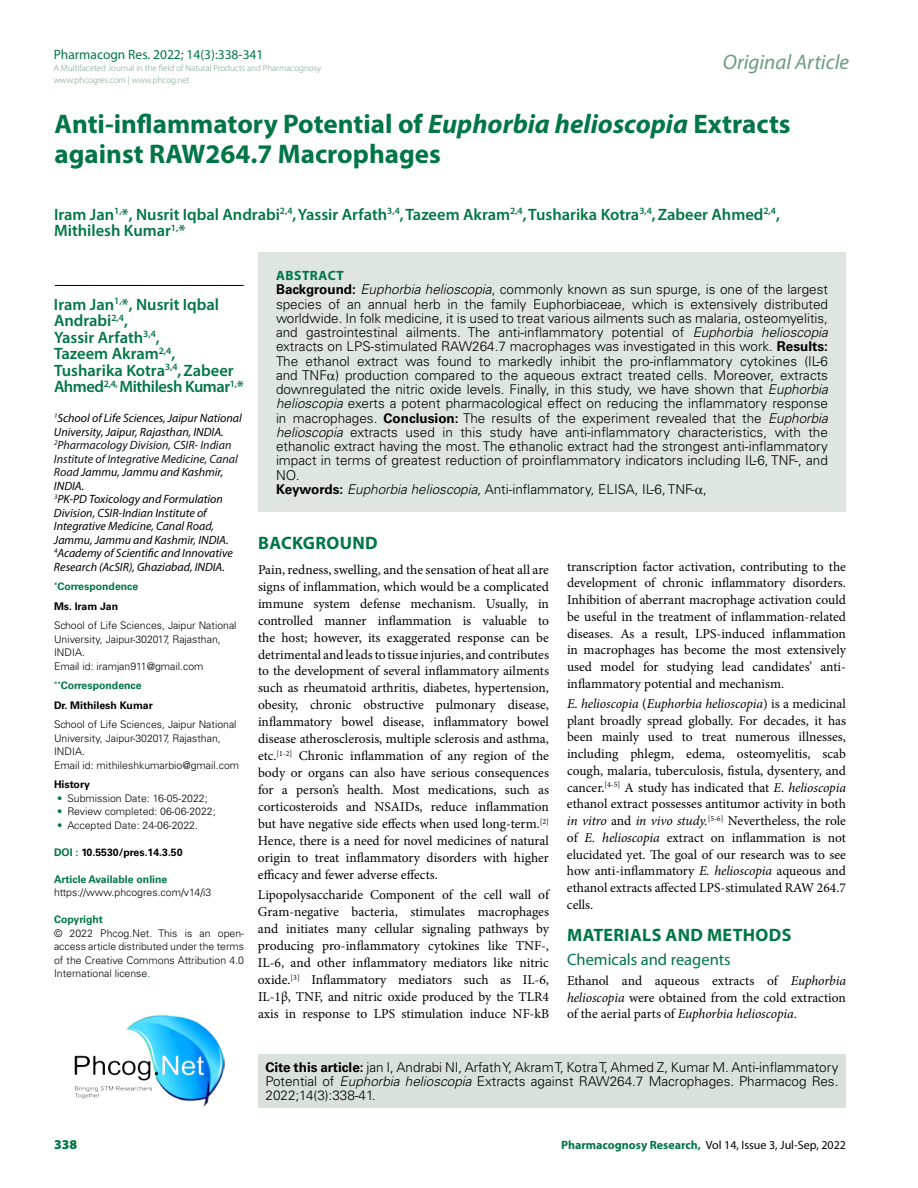
<style>
.page{position:relative;width:918px;height:1188px;background:#fff}
.page>*{position:absolute;margin:0;border:0;box-sizing:border-box;transform-origin:0 0}
.t1{font:700 27px/30px "Myriad Pro";color:#007646}
.t2{font:italic 21px "Myriad Pro";color:#6a9c7d}
.t3{font:700 18px "Myriad Pro";letter-spacing:.02em;color:#007646}
.t4{font:600 16.5px/16.5px "Myriad Pro";color:#007646}
.t5{font:16.5px "Myriad Pro";color:#007646}
.t6{font:13.5px/17px "Minion Pro";color:#000;text-align:justify}
.t7{font:300 13.5px/14.2px "Univers LT Std";color:#000}
.t8{font:13.5px "Myriad Pro";color:#007646}
.t9{font:700 13.5px "Myriad Pro";letter-spacing:.04em;color:#007646}
.t10{font:900 13.5px "Myriad Pro";color:#007646}
.t11{font:italic 12px/13.5px "Myriad Pro";color:#000}
.t12{font:12px "Myriad Pro";color:#000}
.t13{font:300 10.5px/13.5px "Univers LT Std";color:#000}
.t14{font:700 10.5px/19.5px "Univers LT Std";color:#000}
.t15{font:700 10.5px/19.5px "Univers LT Std";color:#007646}
.t16{font:300 9px/12px "Myriad Pro";color:#6a9c7d}
.s1{font-style:italic}
.s2{color:#0e101a}
.s3{color:#000}
.s4{color:#007646}
.s5{font-weight:700}
.s6{font-weight:700;color:#007646}
</style>
<div class="page">
<div style="left:258px;top:252px;width:588px;height:260px;background:#dee6df"></div>
<hr style="left:55px;top:285px;width:189px;height:1px;background:#000">
<img style="left:74px;top:1015px;width:150px;height:93px">
<div style="left:258px;top:1054px;width:588px;height:54px;background:#d9e2da"></div>
<p class="t8" style="left:54px;top:46px;width:211px">Pharmacogn Res. 2022; 14(3):338-341</p>
<p class="t16" style="left:54px;top:62px;width:269px">A Multifaceted Journal in the field of Natural Products and Pharmacognosy www.phcogres.com | www.phcog.net</p>
<h2 class="t2" style="left:723px;top:49px;width:128px">Original Article</h2>
<h1 class="t1" style="left:55px;top:108px;width:738px">Anti-inflammatory Potential of <span class="s1">Euphorbia helioscopia</span> Extracts against RAW264.7 Macrophages</h1>
<p class="t4" style="left:54px;top:205px;width:727px">Iram Jan<sup>1,</sup>*, Nusrit Iqbal Andrabi<sup>2,4</sup>,Yassir Arfath<sup>3,4</sup>,Tazeem Akram<sup>2,4</sup>,Tusharika Kotra<sup>3,4</sup>,Zabeer Ahmed<sup>2,4</sup>,<br>Mithilesh Kumar<sup>1,</sup>*</p>
<p class="t4" style="left:54px;top:296px;width:192px">Iram Jan<sup>1,</sup>*, Nusrit Iqbal<br>Andrabi<sup>2,4</sup>,<br>Yassir Arfath<sup>3,4</sup>,<br>Tazeem Akram<sup>2,4</sup>,<br>Tusharika Kotra<sup>3,4</sup>,Zabeer<br>Ahmed<sup>2,4,</sup> Mithilesh Kumar<sup>1,</sup>*</p>
<p class="t11" style="left:54px;top:411px;width:189px"><sup>1</sup>School of Life Sciences, Jaipur National University, Jaipur, Rajasthan, INDIA.<br><sup>2</sup><span class="s2">Pharmacology Division, CSIR- Indian Institute of Integrative Medicine, Canal Road</span> Jammu, Jammu and Kashmir, INDIA.<br><sup>3</sup>PK-PD Toxicology and Formulation Division, CSIR-Indian Institute of Integrative Medicine, Canal Road, Jammu, Jammu and Kashmir, INDIA.<br><sup>4</sup>Academy of Scientific and Innovative Research (AcSIR), Ghaziabad, INDIA.</p>
<p class="t15" style="left:54px;top:577px;width:86px"><sup>*</sup>Correspondence<br><span class="s3">Ms. Iram Jan</span></p>
<p class="t13" style="left:54px;top:619px;width:184px">School of Life Sciences, Jaipur National<br>University, Jaipur-302017, Rajasthan,<br>INDIA.<br>Email id: iramjan911@gmail.com</p>
<p class="t14" style="left:54px;top:676px;width:100px"><sup>**</sup><span class="s4">Correspondence<br></span>Dr. Mithilesh Kumar</p>
<p class="t13" style="left:54px;top:718px;width:187px">School of Life Sciences, Jaipur National<br>University, Jaipur-302017, Rajasthan,<br>INDIA.<br>Email id: mithileshkumarbio@gmail.com</p>
<p class="t14" style="left:54px;top:775px;width:37px">History</p>
<p class="t13" style="left:57px;top:791px;width:152px"><span class="s4">•</span> Submission Date: 16-05-2022;</p>
<p class="t13" style="left:57px;top:805px;width:160px"><span class="s4">•</span> Review completed: 06-06-2022;</p>
<p class="t13" style="left:57px;top:818px;width:143px"><span class="s4">•</span> Accepted Date: 24-06-2022.</p>
<p class="t14" style="left:54px;top:842px;width:130px"><span class="s4">DOI :</span> 10.5530/pres.14.3.50</p>
<p class="t15" style="left:54px;top:869px;width:115px">Article Available online</p>
<p class="t13" style="left:54px;top:886px;width:159px">https://www.phcogres.com/v14/i3</p>
<p class="t15" style="left:54px;top:910px;width:50px">Copyright</p>
<p class="t13" style="left:54px;top:926px;width:192px;text-align:justify">© 2022 Phcog.Net. This is an open&shy;access article distributed under the terms of the Creative Commons Attribution 4.0<br>International license<span class="s4">.</span></p>
<p class="t9" style="left:276px;top:267px;width:69px">ABSTRACT</p>
<p class="t7" style="left:276px;top:283px;width:554px"><span class="s5">Background:</span> <span class="s1">Euphorbia helioscopia</span>, commonly known as sun spurge, is one of the largest species of an annual herb in the family Euphorbiaceae, which is extensively distributed worldwide. In folk medicine, it is used to treat various ailments such as malaria, osteomyelitis, and gastrointestinal ailments. The anti-inflammatory potential of <span class="s1">Euphorbia helioscopia </span>extracts on LPS-stimulated RAW264.7 macrophages was investigated in this work. <span class="s5">Results:<br></span>The ethanol extract was found to markedly inhibit the pro-inflammatory cytokines (IL-6 and TNF ) production compared to the aqueous extract treated cells. Moreover, extracts downregulated the nitric oxide levels. Finally, in this study, we have shown that <span class="s1">Euphorbia helioscopia</span> exerts a potent pharmacological effect on reducing the inflammatory response in macrophages. <span class="s5">Conclusion:</span> The results of the experiment revealed that the <span class="s1">Euphorbia helioscopia</span> extracts used in this study have anti-inflammatory characteristics, with the ethanolic extract having the most. The ethanolic extract had the strongest anti-inflammatory impact in terms of greatest reduction of proinflammatory indicators including IL-6, TNF-, and NO.<br><span class="s5">Keywords:</span> <span class="s1">Euphorbia helioscopia</span>, Anti-inflammatory, ELISA, IL-6, TNF- ,</p>
<h3 class="t3" style="left:258px;top:531px;width:121px">BACKGROUND</h3>
<p class="t6" style="left:258px;top:561px;width:293px">Pain, redness, swelling, and the sensation of heat all are signs of inflammation, which would be a complicated immune system defense mechanism. Usually, in controlled manner inflammation is valuable to the host; however, its exaggerated response can be detrimental and leads to tissue injuries, and contributes to the development of several inflammatory ailments such as rheumatoid arthritis, diabetes, hypertension, obesity, chronic obstructive pulmonary disease, inflammatory bowel disease, inflammatory bowel disease atherosclerosis, multiple sclerosis and asthma, etc.<sup>[1-2]</sup> Chronic inflammation of any region of the body or organs can also have serious consequences for a person’s health. Most medications, such as corticosteroids and NSAIDs, reduce inflammation but have negative side effects when used long-term.<sup>[2] </sup>Hence, there is a need for novel medicines of natural origin to treat inflammatory disorders with higher efficacy and fewer adverse effects.</p>
<p class="t6" style="left:258px;top:887px;width:293px">Lipopolysaccharide Component of the cell wall of Gram-negative bacteria, stimulates macrophages and initiates many cellular signaling pathways by producing pro-inflammatory cytokines like TNF-, IL-6, and other inflammatory mediators like nitric oxide.<sup>[3]</sup> Inflammatory mediators such as IL-6, IL-1β, TNF, and nitric oxide produced by the TLR4 axis in response to LPS stimulation induce NF-kB</p>
<p class="t6" style="left:567px;top:558px;width:281px">transcription factor activation, contributing to the development of chronic inflammatory disorders.<br>Inhibition of aberrant macrophage activation could be useful in the treatment of inflammation-related diseases. As a result, LPS-induced inflammation in macrophages has become the most extensively used model for studying lead candidates’ anti&shy;inflammatory potential and mechanism.</p>
<p class="t6" style="left:567px;top:695px;width:281px"><span class="s1">E</span>. <span class="s1">helioscopia</span> (<span class="s1">Euphorbia helioscopia</span>) is a medicinal plant broadly spread globally. For decades, it has been mainly used to treat numerous illnesses, including phlegm, edema, osteomyelitis, scab cough, malaria, tuberculosis, fistula, dysentery, and cancer.<sup>[4-5]</sup> A study has indicated that <span class="s1">E</span>. <span class="s1">helioscopia </span>ethanol extract possesses antitumor activity in both <span class="s1">in vitro</span> and <span class="s1">in vivo study.</span><sup>[5-6]</sup> Nevertheless, the role of <span class="s1">E. helioscopia</span> extract on inflammation is not elucidated yet. The goal of our research was to see how anti-inflammatory <span class="s1">E. helioscopia</span> aqueous and ethanol extracts affected LPS-stimulated RAW 264.7 cells.</p>
<h3 class="t3" style="left:567px;top:923px;width:226px">MATERIALS AND METHODS</h3>
<p class="t5" style="left:567px;top:949px;width:165px">Chemicals and reagents</p>
<p class="t6" style="left:567px;top:972px;width:281px">Ethanol and aqueous extracts of <span class="s1">Euphorbia helioscopia</span> were obtained from the cold extraction of the aerial parts of <span class="s1">Euphorbia helioscopia</span>.</p>
<p class="t7" style="left:266px;top:1060px;width:575px;text-align:justify"><span class="s5">Cite this article:</span> jan I, Andrabi NI, Arfath Y, Akram T, Kotra T, Ahmed Z, Kumar M. Anti-inflammatory Potential of <span class="s1">Euphorbia helioscopia</span> Extracts against RAW264.7 Macrophages. Pharmacog Res.<br>2022;14(3):338-41.</p>
<p class="t10" style="left:54px;top:1136px;width:25px">338</p>
<p class="t12" style="left:561px;top:1138px;width:286px"><span class="s6">Pharmacognosy Research,</span> Vol 14, Issue 3, Jul-Sep, 2022</p>
</div>
